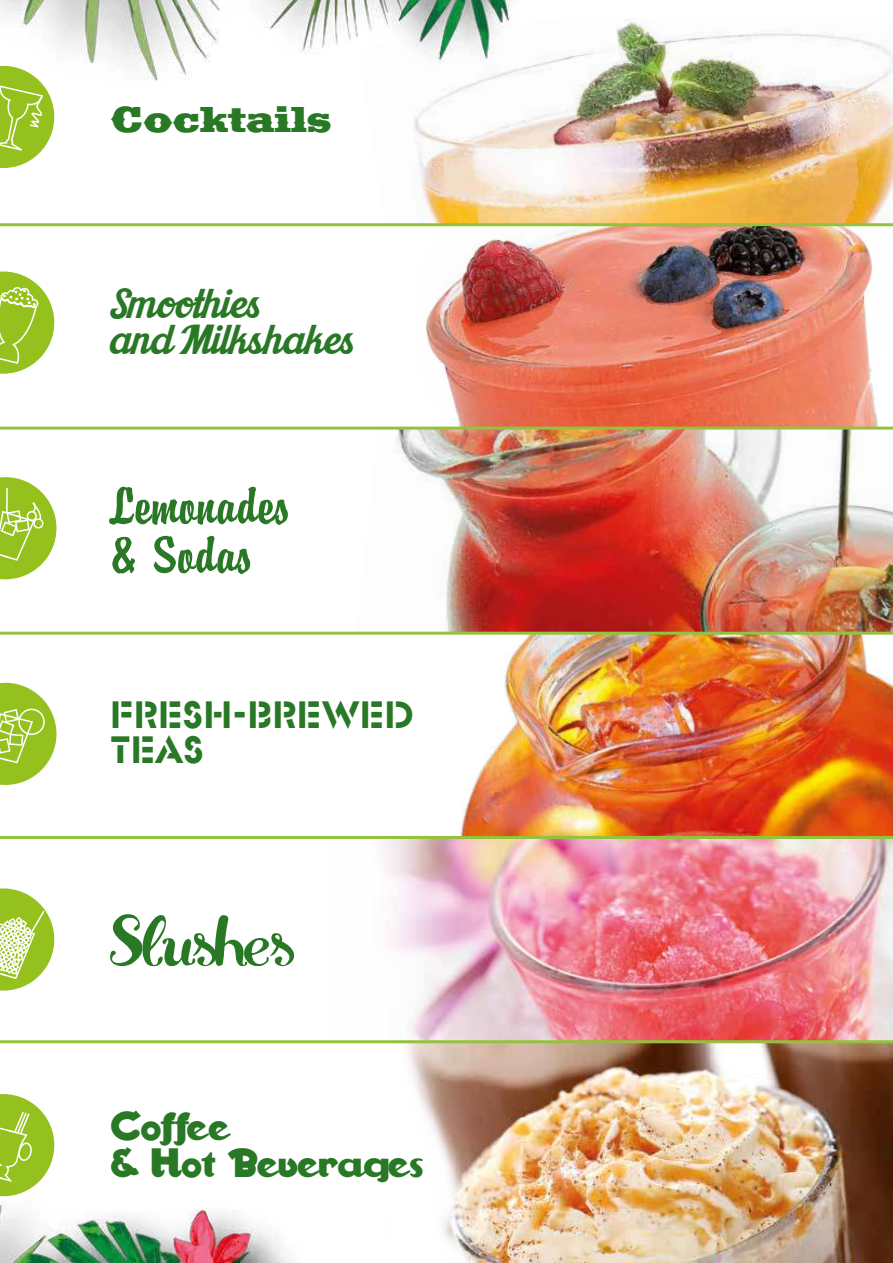
<style>
.page{position:relative;width:893px;height:1263px;background:#fff}
.page>*{position:absolute;margin:0;border:0;box-sizing:border-box;transform-origin:0 0}
.t1{font:56.7px/49.2px "Brody DTC";color:#297825}
.t2{font:55.95px "Delikatessen";color:#297825}
.t3{font:41.55px/36.3px "Khadija";color:#297825}
.t4{font:39.9px/36.6px "Walrus Gumbo NF";letter-spacing:-.05em;color:#297825}
.t5{font:39.9px/35px "Glaser Stencil Plain";color:#297825}
.t6{font:38.85px "Cg Davison Americana";color:#297825}
</style>
<div class="page">
<img style="left:356px;top:430px;width:537px;height:202px">
<img style="left:413px;top:24px;width:480px;height:199px">
<img style="left:417px;top:226px;width:476px;height:201px">
<img style="left:460px;top:635px;width:433px;height:201px">
<img style="left:364px;top:1043px;width:529px;height:220px">
<img style="left:382px;top:839px;width:511px;height:201px">
<svg style="left:0;top:89px;width:54px;height:79px"></svg>
<svg style="left:0;top:271px;width:54px;height:103px"></svg>
<svg style="left:0;top:477px;width:56px;height:102px"></svg>
<svg style="left:0;top:888px;width:54px;height:102px"></svg>
<svg style="left:0;top:683px;width:56px;height:102px"></svg>
<svg style="left:0;top:1094px;width:54px;height:47px"></svg>
<hr style="left:0;top:223px;width:893px;height:3px;background:#94c23d">
<hr style="left:0;top:427px;width:893px;height:3px;background:#94c23d">
<hr style="left:0;top:632px;width:893px;height:3px;background:#94c23d">
<hr style="left:0;top:836px;width:893px;height:3px;background:#94c23d">
<hr style="left:0;top:1040px;width:893px;height:3px;background:#94c23d">
<img style="left:0;top:1141px;width:294px;height:122px">
<img style="left:0;top:0;width:641px;height:89px">
<p class="t6" style="left:110px;top:97px;width:223px">Cocktails</p>
<p class="t3" style="left:110px;top:289px;width:254px">Smoothies<br>and Milkshakes</p>
<h1 class="t1" style="left:110px;top:480px;width:181px">Lemonades &amp; Sodas</h1>
<p class="t5" style="left:110px;top:697px;width:305px">FRESH-BREWED<br>TEAS</p>
<h2 class="t2" style="left:110px;top:914px;width:184px">Slushes</h2>
<p class="t4" style="left:110px;top:1108px;width:315px">Coffee<br>&amp; Hot Beverages</p>
</div>
